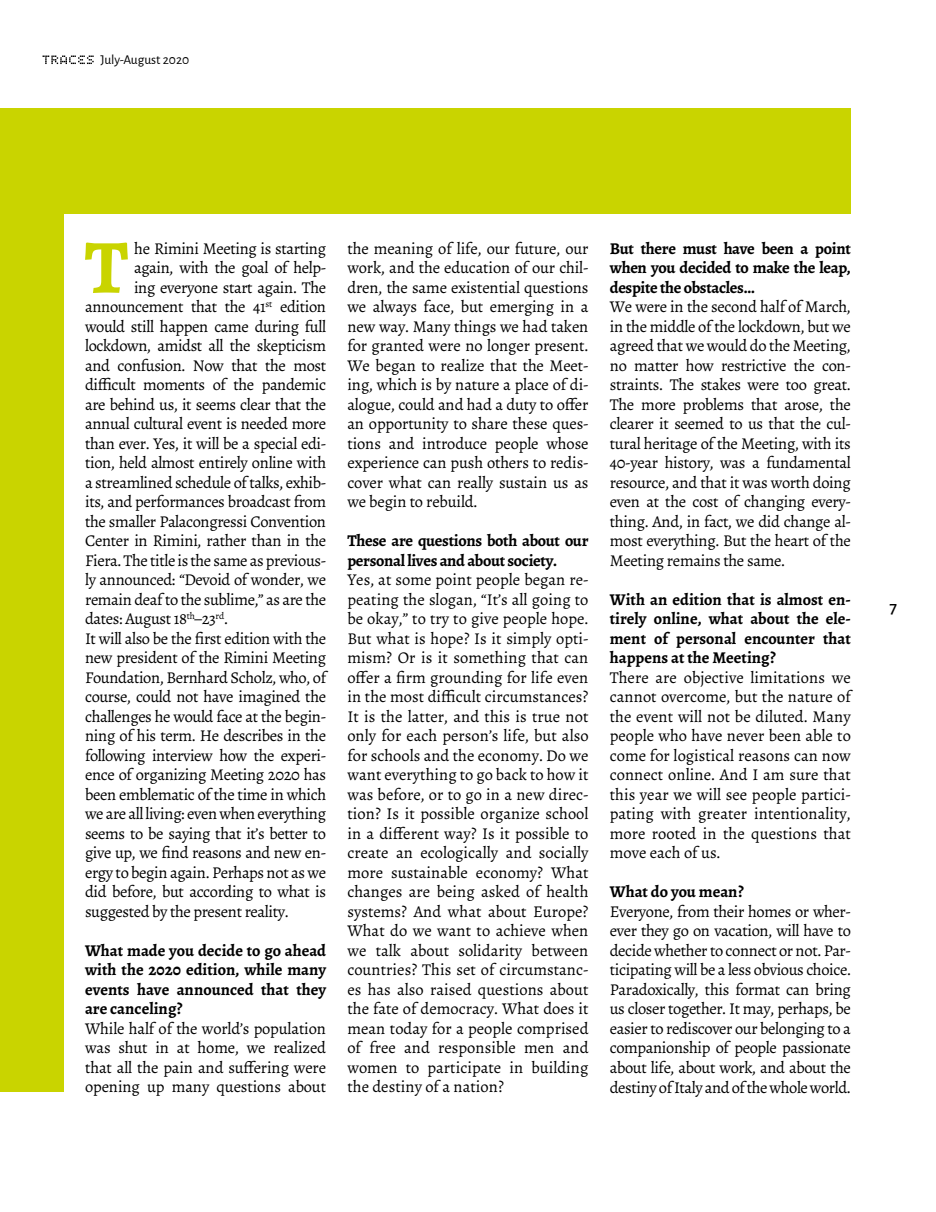
<style>
.page{position:relative;width:936px;height:1212px;background:#fff}
.page>*{position:absolute;margin:0;border:0;box-sizing:border-box;transform-origin:0 0}
.t1{font:700 76.65px "Alegreya";color:#c9d400}
.t2{font:500 18px "Alegreya Sans";color:#000}
.t3{font:16.5px/19.5px "Alegreya";letter-spacing:-.025em;color:#000;text-align:justify}
.t4{font:700 16.5px/19.5px "Alegreya";letter-spacing:-.01em;color:#000;text-align:justify}
.t5{font:13.5px "Alegreya Sans";color:#000}
</style>
<div class="page">
<svg style="left:43px;top:56px;width:51px;height:8px"></svg>
<div style="left:0;top:108px;width:850px;height:984px;background:#c9d400"></div>
<div style="left:64px;top:214px;width:799px;height:898px;background:#fff"></div>
<p class="t5" style="left:100px;top:51px;width:90px">July-August 2020</p>
<h1 class="t1" style="left:85px;top:218px;width:45px">T</h1>
<p class="t3" style="left:134px;top:238px;width:193px">he Rimini Meeting is starting</p>
<p class="t3" style="left:134px;top:258px;width:194px">again, with the goal of help-</p>
<p class="t3" style="left:134px;top:277px;width:193px">ing everyone start again. The</p>
<p class="t3" style="left:85px;top:297px;width:242px">announcement that the 41<sup>st</sup> edition</p>
<p class="t3" style="left:85px;top:316px;width:242px">would still happen came during full</p>
<p class="t3" style="left:85px;top:336px;width:242px">lockdown, amidst all the skepticism</p>
<p class="t3" style="left:85px;top:355px;width:242px">and confusion. Now that the most</p>
<p class="t3" style="left:85px;top:375px;width:242px">difficult moments of the pandemic</p>
<p class="t3" style="left:85px;top:394px;width:242px">are behind us, it seems clear that the</p>
<p class="t3" style="left:85px;top:414px;width:242px">annual cultural event is needed more</p>
<p class="t3" style="left:85px;top:433px;width:242px">than ever. Yes, it will be a special edi-</p>
<p class="t3" style="left:85px;top:453px;width:242px">tion, held almost entirely online with</p>
<p class="t3" style="left:85px;top:472px;width:242px">a streamlined schedule of talks, exhib-</p>
<p class="t3" style="left:85px;top:492px;width:242px">its, and performances broadcast from</p>
<p class="t3" style="left:85px;top:511px;width:242px">the smaller Palacongressi Convention</p>
<p class="t3" style="left:85px;top:531px;width:242px">Center in Rimini, rather than in the</p>
<p class="t3" style="left:85px;top:550px;width:242px">Fiera. The title is the same as previous-</p>
<p class="t3" style="left:85px;top:570px;width:242px">ly announced: “Devoid of wonder, we</p>
<p class="t3" style="left:85px;top:589px;width:242px">remain deaf to the sublime,” as are the</p>
<p class="t3" style="left:85px;top:609px;width:144px">dates: August 18<sup>th</sup>–23<sup>rd</sup>.</p>
<p class="t3" style="left:85px;top:628px;width:242px">It will also be the first edition with the</p>
<p class="t3" style="left:85px;top:648px;width:242px">new president of the Rimini Meeting</p>
<p class="t3" style="left:85px;top:667px;width:242px">Foundation, Bernhard Scholz, who, of</p>
<p class="t3" style="left:85px;top:687px;width:242px">course, could not have imagined the</p>
<p class="t3" style="left:85px;top:706px;width:242px">challenges he would face at the begin-</p>
<p class="t3" style="left:85px;top:726px;width:242px">ning of his term. He describes in the</p>
<p class="t3" style="left:85px;top:745px;width:242px">following interview how the experi-</p>
<p class="t3" style="left:85px;top:765px;width:242px">ence of organizing Meeting 2020 has</p>
<p class="t3" style="left:85px;top:784px;width:242px">been emblematic of the time in which</p>
<p class="t3" style="left:85px;top:804px;width:242px">we are all living: even when everything</p>
<p class="t3" style="left:85px;top:823px;width:242px">seems to be saying that it’s better to</p>
<p class="t3" style="left:85px;top:843px;width:242px">give up, we find reasons and new en-</p>
<p class="t3" style="left:85px;top:862px;width:242px">ergy to begin again. Perhaps not as we</p>
<p class="t3" style="left:85px;top:882px;width:242px">did before, but according to what is</p>
<p class="t3" style="left:85px;top:901px;width:205px">suggested by the present reality.</p>
<p class="t4" style="left:85px;top:940px;width:242px">What made you decide to go ahead with the 2020 edition, while many events have announced that they are canceling?</p>
<p class="t3" style="left:85px;top:1018px;width:242px">While half of the world’s population was shut in at home, we realized that all the pain and suffering were opening up many questions about</p>
<p class="t3" style="left:347px;top:238px;width:242px">the meaning of life, our future, our work, and the education of our chil&shy;dren, the same existential questions we always face, but emerging in a new way. Many things we had taken for granted were no longer present.<br>We began to realize that the Meet&shy;ing, which is by nature a place of di&shy;alogue, could and had a duty to offer an opportunity to share these ques&shy;tions and introduce people whose experience can push others to redis&shy;cover what can really sustain us as we begin to rebuild.</p>
<p class="t4" style="left:347px;top:531px;width:242px">These are questions both about our personal lives and about society.</p>
<p class="t3" style="left:347px;top:570px;width:242px">Yes, at some point people began re&shy;peating the slogan, “It’s all going to be okay,” to try to give people hope.<br>But what is hope? Is it simply opti&shy;mism? Or is it something that can offer a firm grounding for life even in the most difficult circumstances?<br>It is the latter, and this is true not only for each person’s life, but also for schools and the economy. Do we want everything to go back to how it was before, or to go in a new direc&shy;tion? Is it possible organize school in a different way? Is it possible to create an ecologically and socially more sustainable economy? What changes are being asked of health systems? And what about Europe?<br>What do we want to achieve when we talk about solidarity between countries? This set of circumstanc&shy;es has also raised questions about the fate of democracy. What does it mean today for a people comprised of free and responsible men and women to participate in building the destiny of a nation?</p>
<p class="t4" style="left:609px;top:239px;width:242px">But there must have been a point when you decided to make the leap, despite the obstacles…</p>
<p class="t3" style="left:609px;top:297px;width:242px">We were in the second half of March, in the middle of the lockdown, but we agreed that we would do the Meeting, no matter how restrictive the con&shy;straints. The stakes were too great.<br>The more problems that arose, the clearer it seemed to us that the cul&shy;tural heritage of the Meeting, with its 40-year history, was a fundamental resource, and that it was worth doing even at the cost of changing every&shy;thing. And, in fact, we did change al&shy;most everything. But the heart of the Meeting remains the same.</p>
<p class="t4" style="left:609px;top:590px;width:242px">With an edition that is almost en&shy;tirely online, what about the ele&shy;ment of personal encounter that happens at the Meeting?</p>
<p class="t3" style="left:609px;top:668px;width:242px">There are objective limitations we cannot overcome, but the nature of the event will not be diluted. Many people who have never been able to come for logistical reasons can now connect online. And I am sure that this year we will see people partici&shy;pating with greater intentionality, more rooted in the questions that move each of us.</p>
<p class="t4" style="left:609px;top:882px;width:135px">What do you mean?</p>
<p class="t3" style="left:609px;top:902px;width:242px">Everyone, from their homes or wher&shy;ever they go on vacation, will have to decide whether to connect or not. Par&shy;ticipating will be a less obvious choice.<br>Paradoxically, this format can bring us closer together. It may, perhaps, be easier to rediscover our belonging to a companionship of people passionate about life, about work, and about the destiny of Italy and of the whole world.</p>
<p class="t2" style="left:889px;top:595px;width:9px">7</p>
</div>
